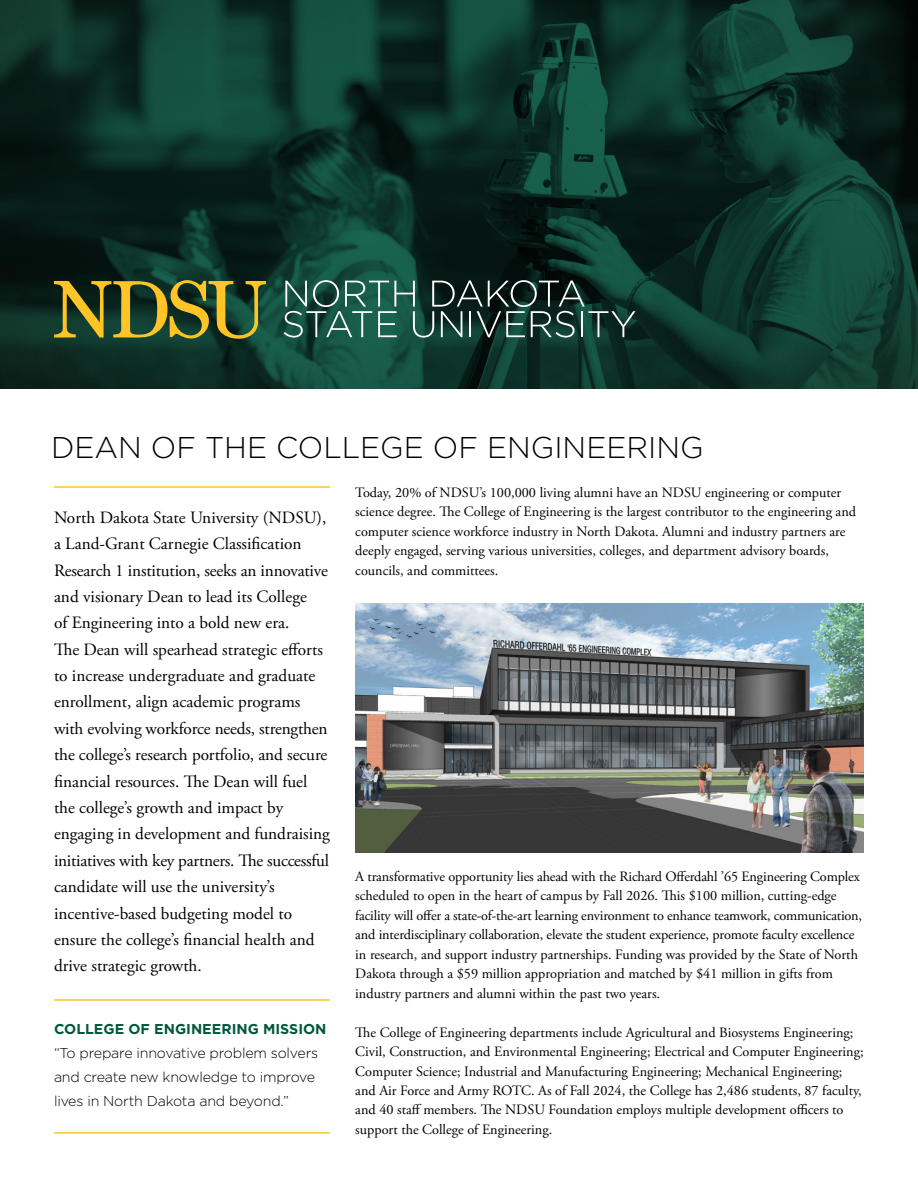
<style>
.page{position:relative;width:918px;height:1188px;background:#fff}
.page>*{position:absolute;margin:0;border:0;box-sizing:border-box;transform-origin:0 0}
.t1{font:300 30px "Gotham";color:#000}
.t2{font:17.25px/26.4px "Adobe Garamond Pro";color:#000}
.t3{font:14.25px/19.5px "Adobe Garamond Pro";color:#000}
.t4{font:300 14.25px/24px "Gotham";letter-spacing:-.015em;color:#000}
.t5{font:700 14.25px "Gotham";color:#00583d}
</style>
<div class="page">
<img style="left:0;top:0;width:918px;height:389px">
<svg style="left:54px;top:280px;width:212px;height:61px;background:#596128"></svg>
<svg style="left:284px;top:280px;width:351px;height:58px;background:#31574d"></svg>
<img style="left:355px;top:604px;width:509px;height:248px">
<hr style="left:54px;top:486px;width:276px;height:2px;background:#ffc425">
<hr style="left:54px;top:999px;width:276px;height:2px;background:#ffc425">
<hr style="left:54px;top:1132px;width:276px;height:2px;background:#ffc425">
<h1 class="t1" style="left:51px;top:429px;width:654px">DEAN OF THE COLLEGE OF ENGINEERING</h1>
<p class="t2" style="left:54px;top:505px;width:277px">North Dakota State University (NDSU), a Land-Grant Carnegie Classification Research 1 institution, seeks an innovative and visionary Dean to lead its College<br>of Engineering into a bold new era.<br>The Dean will spearhead strategic efforts to increase undergraduate and graduate enrollment, align academic programs with evolving workforce needs, strengthen the college’s research portfolio, and secure financial resources. The Dean will fuel the college’s growth and impact by engaging in development and fundraising initiatives with key partners. The successful candidate will use the university’s incentive-based budgeting model to ensure the college’s financial health and drive strategic growth.</p>
<p class="t5" style="left:54px;top:1020px;width:274px">COLLEGE OF ENGINEERING MISSION</p>
<p class="t4" style="left:54px;top:1041px;width:266px">“To prepare innovative problem solvers and create new knowledge to improve lives in North Dakota and beyond.”</p>
<p class="t3" style="left:355px;top:483px;width:502px">Today, 20% of NDSU’s 100,000 living alumni have an NDSU engineering or computer science degree. The College of Engineering is the largest contributor to the engineering and computer science workforce industry in North Dakota. Alumni and industry partners are deeply engaged, serving various universities, colleges, and department advisory boards, councils, and committees.</p>
<p class="t3" style="left:355px;top:867px;width:508px">A transformative opportunity lies ahead with the Richard Offerdahl ’65 Engineering Complex scheduled to open in the heart of campus by Fall 2026. This $100 million, cutting-edge facility will offer a state-of-the-art learning environment to enhance teamwork, communication, and interdisciplinary collaboration, elevate the student experience, promote faculty excellence in research, and support industry partnerships. Funding was provided by the State of North Dakota through a $59 million appropriation and matched by $41 million in gifts from industry partners and alumni within the past two years.</p>
<p class="t3" style="left:355px;top:1023px;width:510px">The College of Engineering departments include Agricultural and Biosystems Engineering; Civil, Construction, and Environmental Engineering; Electrical and Computer Engineering; Computer Science; Industrial and Manufacturing Engineering; Mechanical Engineering; and Air Force and Army ROTC. As of Fall 2024, the College has 2,486 students, 87 faculty, and 40 staff members. The NDSU Foundation employs multiple development officers to support the College of Engineering.</p>
</div>
